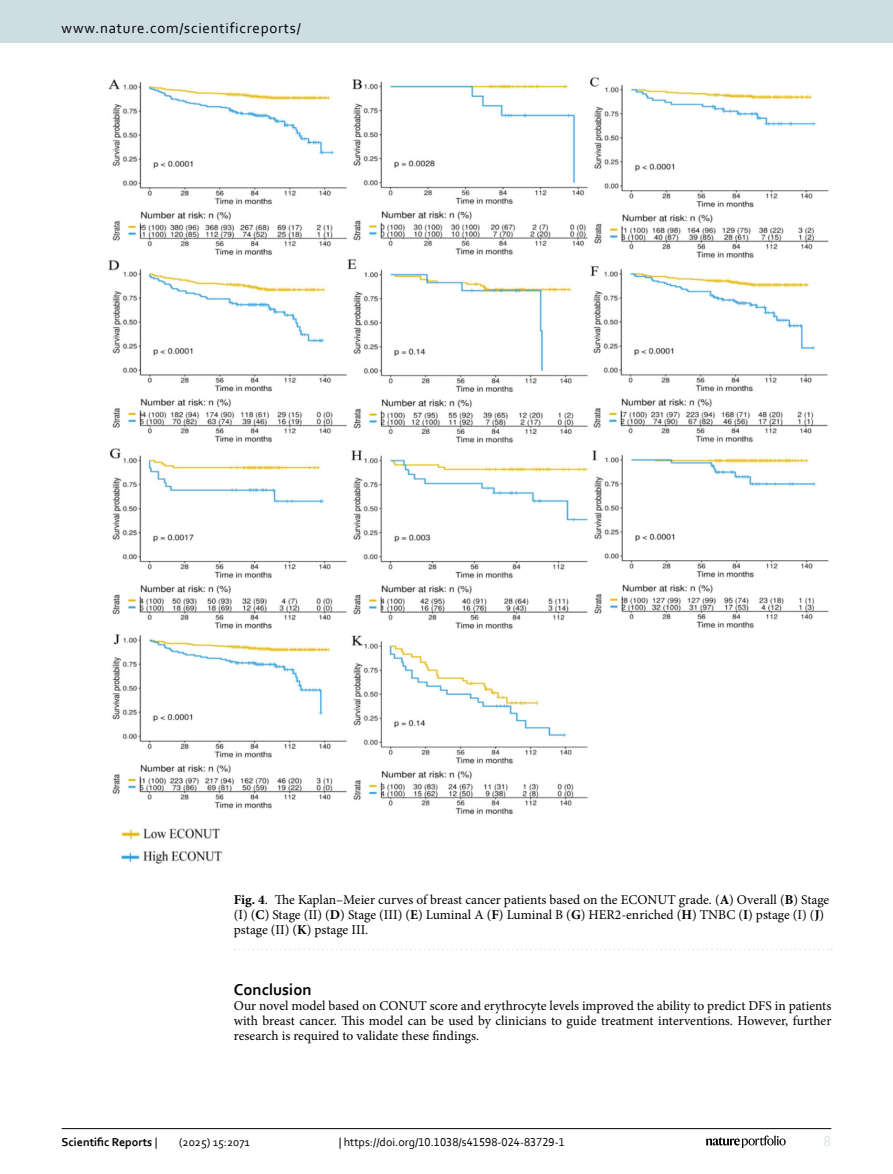
<style>
.page{position:relative;width:893px;height:1174px;background:#fff}
.page>*{position:absolute;margin:0;border:0;box-sizing:border-box;transform-origin:0 0}
.Head_1{font:700 16.5px "Corbel";color:#000}
.t1{font:15px "Corbel";letter-spacing:.05em;color:#000}
.t2{font:15px "Corbel";color:#d9e4eb}
.Body_Text{font:13.5px/15px "Minion Pro";color:#000;text-align:justify}
.Figure_Caption{font:13.5px/15px "Minion Pro";color:#000}
.t3{font:12px "Corbel";color:#000}
.t4{font:700 12px "Corbel";color:#000}
.s1{font-weight:700}
.s2{font-weight:400}
</style>
<div class="page">
<img style="left:108px;top:77px;width:721px;height:787px">
<svg style="left:235px;top:948px;width:597px;height:2px"></svg>
<hr style="left:62px;top:1128px;width:769px;height:1px;background:#000">
<svg style="left:706px;top:1135px;width:80px;height:12px"></svg>
<div style="left:0;top:0;width:893px;height:43px;background:#cedde4"></div>
<p class="t1" style="left:62px;top:18px;width:241px">www.nature.com/scientificreports/</p>
<p class="Figure_Caption" style="left:234px;top:892px;width:597px"><span class="s1">Fig. 4</span>. The Kaplan–Meier curves of breast cancer patients based on the ECONUT grade. (<span class="s1">A</span>) Overall (<span class="s1">B</span>) Stage (I) (<span class="s1">C</span>) Stage (II) (<span class="s1">D</span>) Stage (III) (<span class="s1">E</span>) Luminal A (<span class="s1">F</span>) Luminal B (<span class="s1">G</span>) HER2-enriched (<span class="s1">H</span>) TNBC (<span class="s1">I</span>) pstage (I) (<span class="s1">J</span>) pstage (II) (<span class="s1">K</span>) pstage III.</p>
<p class="Head_1" style="left:234px;top:978px;width:79px">Conclusion</p>
<p class="Body_Text" style="left:234px;top:997px;width:599px">Our novel model based on CONUT score and erythrocyte levels improved the ability to predict DFS in patients with breast cancer. This model can be used by clinicians to guide treatment interventions. However, further research is required to validate these findings.</p>
<p class="t4" style="left:62px;top:1134px;width:97px">Scientific Reports <span class="s2">|</span></p>
<p class="t3" style="left:179px;top:1134px;width:72px">(2025) 15:2071</p>
<p class="t3" style="left:339px;top:1134px;width:228px">| https://doi.org/10.1038/s41598-024-83729-1</p>
<p class="t2" style="left:824px;top:1132px;width:9px">8</p>
</div>
